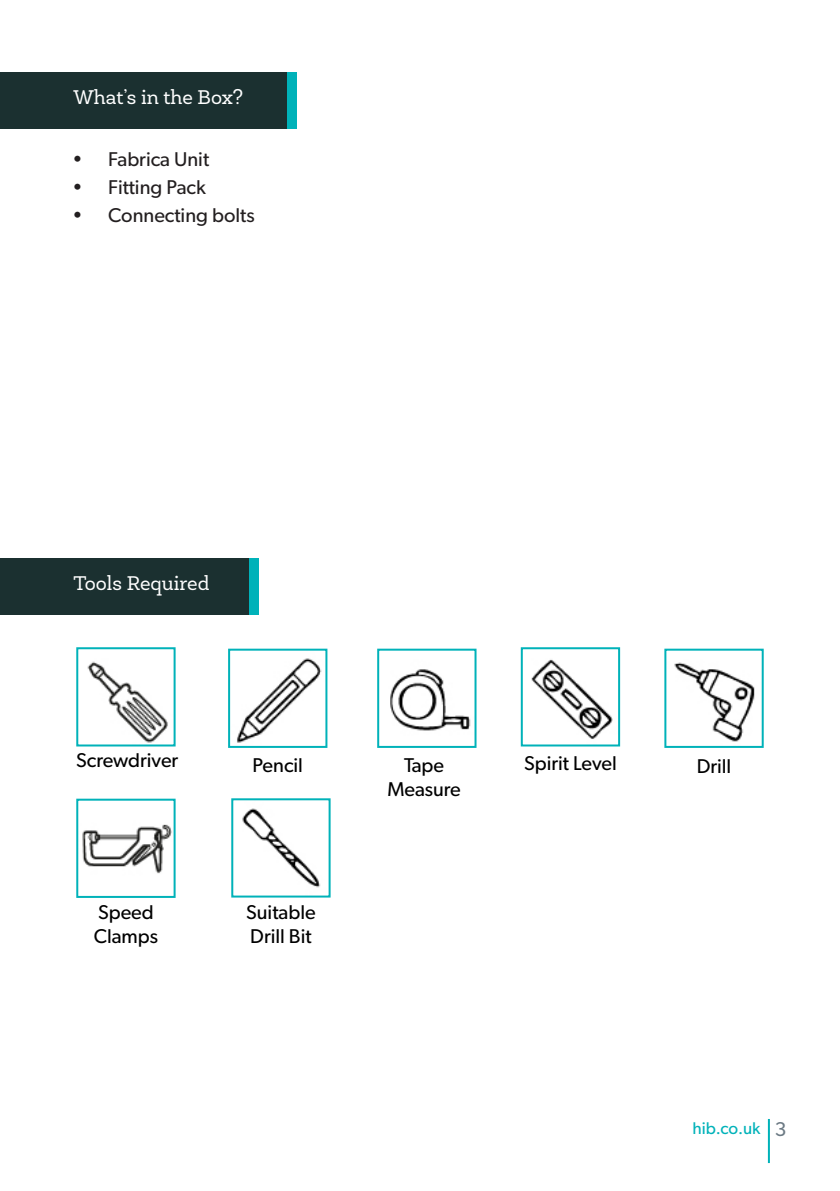
<style>
.page{position:relative;width:840px;height:1191px;background:#fff}
.page>*{position:absolute;margin:0;border:0;box-sizing:border-box;transform-origin:0 0}
.HEADINGS{font:20px/24px "Gibson";color:#000}
.t1{font:20px "Gibson";color:#231f20}
.HEADINGS-2{font:20px "Newslab";color:#fff}
.t2{font:17px "Gibson";color:#00b2b9}
.s1{font-size:20px;color:#6c7a84}
</style>
<div class="page">
<hr style="left:767px;top:1119px;width:2px;height:44px;background:#00b2b9">
<div style="left:0;top:72px;width:287px;height:56px;background:#1b3030"></div>
<div style="left:0;top:558px;width:249px;height:57px;background:#1b3030"></div>
<div style="left:287px;top:72px;width:9px;height:56px;background:#00b2b9"></div>
<div style="left:249px;top:558px;width:9px;height:57px;background:#00b2b9"></div>
<img style="left:87px;top:661px;width:81px;height:82px">
<div style="left:76px;top:647px;width:99px;height:99px;border:2px solid #00b2b9"></div>
<img style="left:237px;top:658px;width:85px;height:85px">
<div style="left:228px;top:648px;width:99px;height:100px;border:2px solid #00b2b9"></div>
<img style="left:82px;top:824px;width:90px;height:50px">
<div style="left:76px;top:798px;width:99px;height:100px;border:2px solid #00b2b9"></div>
<img style="left:242px;top:808px;width:79px;height:80px">
<div style="left:231px;top:798px;width:99px;height:99px;border:2px solid #00b2b9"></div>
<img style="left:390px;top:669px;width:81px;height:62px">
<div style="left:377px;top:648px;width:99px;height:100px;border:2px solid #00b2b9"></div>
<img style="left:531px;top:659px;width:82px;height:80px">
<div style="left:520px;top:647px;width:99px;height:99px;border:2px solid #00b2b9"></div>
<img style="left:674px;top:662px;width:81px;height:80px">
<div style="left:664px;top:648px;width:99px;height:100px;border:2px solid #00b2b9"></div>
<p class="HEADINGS-2" style="left:73px;top:85px;width:171px">What’s in the Box?</p>
<p class="t1" style="left:72px;top:147px;width:138px">• Fabrica Unit</p>
<p class="t1" style="left:72px;top:175px;width:135px">• Fitting Pack</p>
<p class="t1" style="left:72px;top:203px;width:184px">• Connecting bolts</p>
<p class="HEADINGS-2" style="left:73px;top:571px;width:137px">Tools Required</p>
<p class="HEADINGS" style="left:76px;top:748px;width:103px">Screwdriver</p>
<p class="HEADINGS" style="left:252px;top:752px;width:52px">Pencil</p>
<p class="HEADINGS" style="left:94px;top:899px;width:66px">Speed<br>Clamps</p>
<p class="HEADINGS" style="left:246px;top:899px;width:71px">Suitable<br>Drill Bit</p>
<p class="HEADINGS" style="left:387px;top:752px;width:75px;text-align:center">Tape<br>Measure</p>
<p class="HEADINGS" style="left:524px;top:751px;width:94px">Spirit Level</p>
<p class="HEADINGS" style="left:696px;top:754px;width:36px">Drill</p>
<p class="t2" style="left:692px;top:1117px;width:95px">hib.co.uk <span class="s1">3</span></p>
</div>
